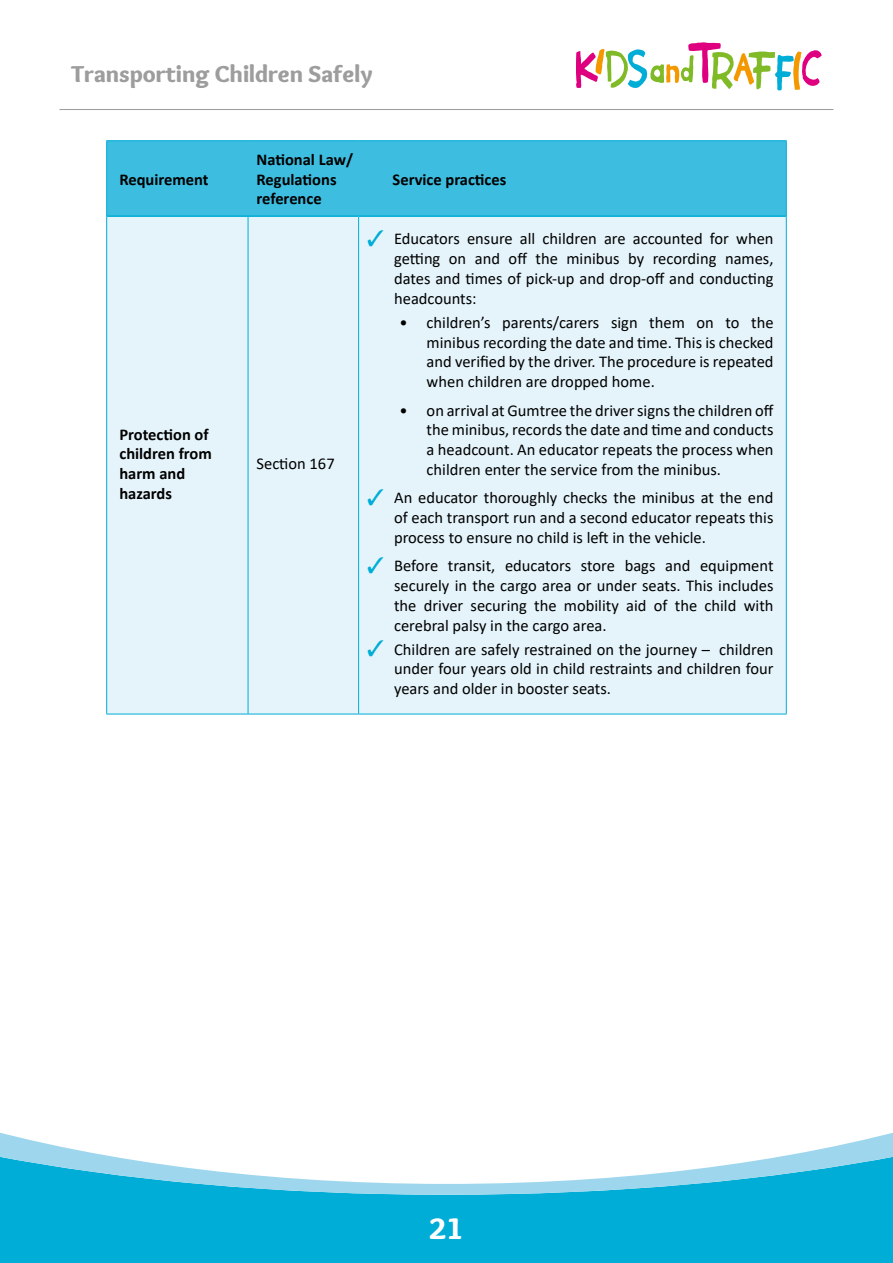
<style>
.page{position:relative;width:893px;height:1263px;background:#fff}
.page>*{position:absolute;margin:0;border:0;box-sizing:border-box;transform-origin:0 0}
.t1{font:900 30.75px "Overlock";color:#fff}
.t2{font:900 24px "Overlock";color:#9d9d9c}
.Table_text{font:16.5px/19.8px "Calibri";color:#000;text-align:justify}
.Table_Header{font:700 16.5px/19.8px "Calibri";color:#000}
.Table_text-2{font:700 16.5px/19.8px "Calibri";color:#000}
.s1{color:#00add7}
</style>
<div class="page">
<div style="left:0;top:1195px;width:893px;height:68px;background:#00add7"></div>
<svg style="left:0;top:1132px;width:893px;height:63px"></svg>
<svg style="left:576px;top:42px;width:246px;height:49px"></svg>
<hr style="left:60px;top:109px;width:773px;height:1px;background:#9d9d9c">
<div style="left:107px;top:141px;width:679px;height:74px;background:#3dbde0"></div>
<div style="left:107px;top:217px;width:679px;height:497px;background:#e5f4fb"></div>
<hr style="left:106px;top:140px;width:142px;height:1px;background:#00add7">
<hr style="left:106px;top:141px;width:1px;height:75px;background:#00add7">
<hr style="left:248px;top:140px;width:111px;height:1px;background:#00add7">
<hr style="left:359px;top:140px;width:428px;height:1px;background:#00add7">
<hr style="left:786px;top:141px;width:1px;height:75px;background:#00add7">
<hr style="left:107px;top:215px;width:141px;height:2px;background:#00add7">
<hr style="left:248px;top:215px;width:111px;height:2px;background:#00add7">
<hr style="left:359px;top:215px;width:427px;height:2px;background:#00add7">
<hr style="left:106px;top:216px;width:1px;height:498px;background:#00add7">
<hr style="left:248px;top:217px;width:1px;height:497px;background:#00add7">
<hr style="left:358px;top:217px;width:1px;height:497px;background:#00add7">
<hr style="left:786px;top:216px;width:1px;height:498px;background:#00add7">
<hr style="left:106px;top:714px;width:142px;height:1px;background:#00add7">
<hr style="left:248px;top:714px;width:111px;height:1px;background:#00add7">
<hr style="left:359px;top:714px;width:428px;height:1px;background:#00add7">
<h2 class="t2" style="left:71px;top:58px;width:303px">Transporting Children Safely</h2>
<p class="Table_Header" style="left:119px;top:169px;width:91px">Requirement</p>
<p class="Table_Header" style="left:257px;top:149px;width:98px">National Law/<br>Regulations reference</p>
<p class="Table_Header" style="left:393px;top:169px;width:115px">Service practices</p>
<p class="Table_text-2" style="left:119px;top:424px;width:94px">Protection of children from harm and hazards</p>
<p class="Table_text" style="left:257px;top:454px;width:80px">Section 167</p>
<p class="Table_text" style="left:394px;top:229px;width:381px;text-indent:-27px"><span class="s1">✓</span> Educators ensure all children are accounted for when getting on and off the minibus by recording names, dates and times of pick-up and drop-off and conducting headcounts:</p>
<p class="Table_text" style="left:427px;top:312px;width:348px;text-indent:-27px">• children’s parents/carers sign them on to the minibus recording the date and time. This is checked and verified by the driver. The procedure is repeated when children are dropped home.</p>
<p class="Table_text" style="left:427px;top:400px;width:349px;text-indent:-27px">• on arrival at Gumtree the driver signs the children off the minibus, records the date and time and conducts a headcount. An educator repeats the process when children enter the service from the minibus.</p>
<p class="Table_text" style="left:394px;top:487px;width:381px;text-indent:-27px"><span class="s1">✓</span> An educator thoroughly checks the minibus at the end of each transport run and a second educator repeats this process to ensure no child is left in the vehicle.</p>
<p class="Table_text" style="left:394px;top:555px;width:381px;text-indent:-27px"><span class="s1">✓</span> Before transit, educators store bags and equipment securely in the cargo area or under seats. This includes the driver securing the mobility aid of the child with cerebral palsy in the cargo area.</p>
<p class="Table_text" style="left:394px;top:639px;width:381px;text-indent:-27px"><span class="s1">✓</span> Children are safely restrained on the journey – children under four years old in child restraints and children four years and older in booster seats.</p>
<h1 class="t1" style="left:429px;top:1209px;width:37px">21</h1>
</div>
